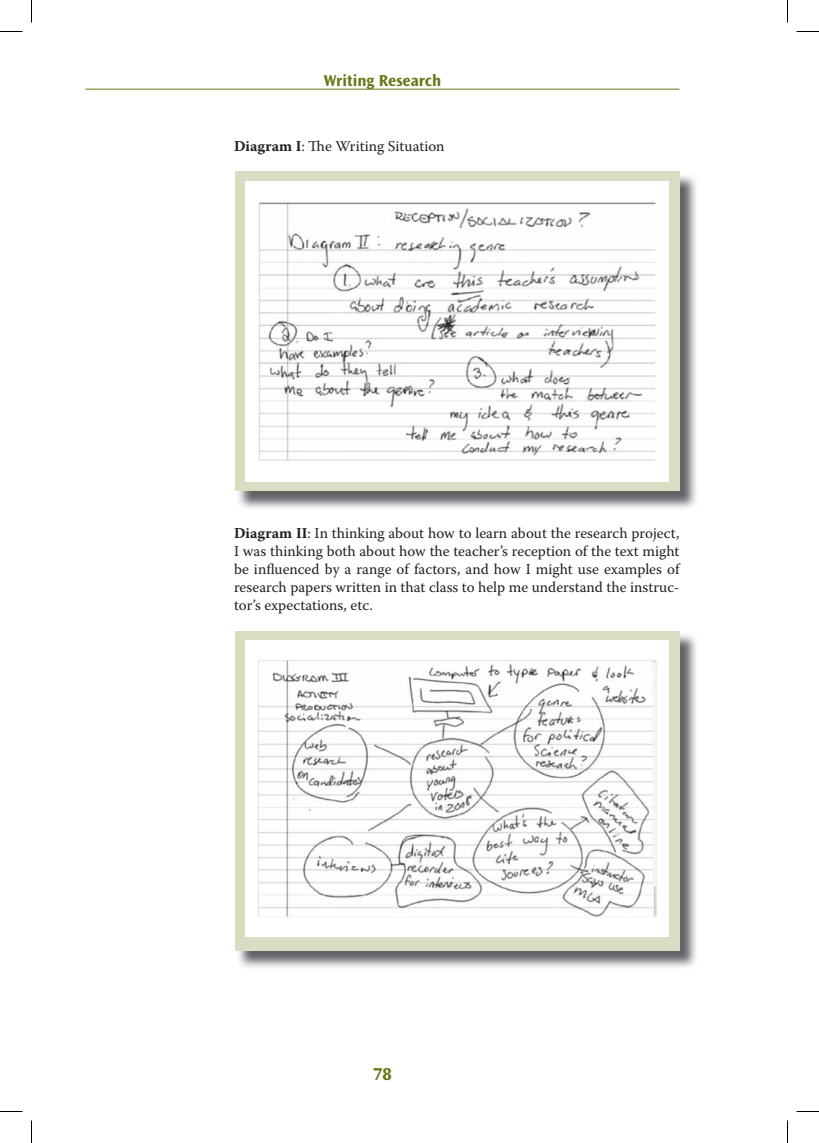
<style>
.page{position:relative;width:819px;height:1143px;background:#fff}
.page>*{position:absolute;margin:0;border:0;box-sizing:border-box;transform-origin:0 0}
.t1{font:700 18px "Ocean Sans Std";color:#677717}
.t2{font:700 16.5px "Ocean Sans Std";color:#677717}
.t3{font:15px/18px "Warnock Pro";color:#231f20;text-align:justify}
.t4{font:700 15px "Warnock Pro";letter-spacing:.01em;color:#231f20}
.s1{font-weight:400}
.s2{font-weight:700}
</style>
<div class="page">
<hr style="left:86px;top:89px;width:594px;height:1px;background:#677717">
<img style="left:238px;top:176px;width:458px;height:332px">
<div style="left:235px;top:172px;width:445px;height:319px;background:#d9ddc3"></div>
<div style="left:245px;top:181px;width:424px;height:300px;background:#fff"></div>
<img style="left:259px;top:202px;width:396px;height:259px">
<img style="left:238px;top:635px;width:458px;height:332px">
<div style="left:235px;top:631px;width:445px;height:320px;background:#d9ddc3"></div>
<div style="left:245px;top:640px;width:424px;height:297px;background:#fff"></div>
<img style="left:257px;top:660px;width:400px;height:258px">
<svg style="left:0;top:31px;width:22px;height:1px"></svg>
<svg style="left:796px;top:31px;width:23px;height:1px"></svg>
<svg style="left:0;top:1111px;width:22px;height:1px"></svg>
<svg style="left:796px;top:1111px;width:23px;height:1px"></svg>
<svg style="left:31px;top:0;width:1px;height:22px"></svg>
<svg style="left:31px;top:1120px;width:1px;height:23px"></svg>
<svg style="left:787px;top:0;width:1px;height:22px"></svg>
<svg style="left:787px;top:1120px;width:1px;height:23px"></svg>
<p class="t2" style="left:324px;top:71px;width:119px">Writing Research</p>
<p class="t4" style="left:234px;top:137px;width:72px">Diagram I<span class="s1">:</span></p>
<p class="t3" style="left:325px;top:136px;width:121px">e Writing Situation</p>
<p class="t3" style="left:234px;top:524px;width:447px"><span class="s2">Diagram II</span>: In thinking about how to learn about the research project, I was thinking both about how the teacher’s reception of the text might be influenced by a range of factors, and how I might use examples of research papers written in that class to help me understand the instruc&shy;tor’s expectations, etc.</p>
<p class="t1" style="left:373px;top:1064px;width:20px">78</p>
</div>
